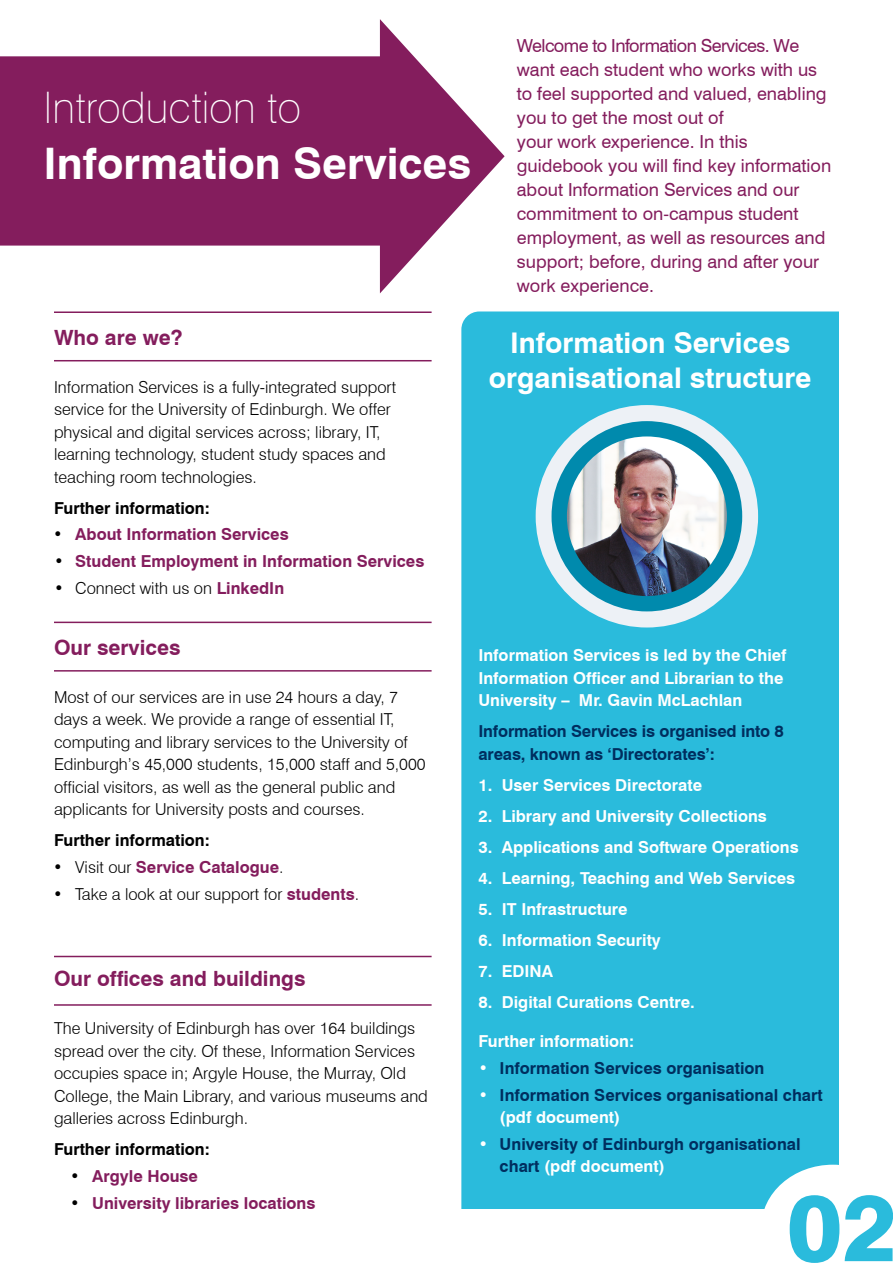
<style>
.page{position:relative;width:893px;height:1263px;background:#fff}
.page>*{position:absolute;margin:0;border:0;box-sizing:border-box;transform-origin:0 0}
.t1{font:800 93px "Swiss 721 BT";color:#2abbdc}
.t2{font:700 43.5px "Swiss 721 BT";color:#fff}
.t3{font:100 43.5px "Swiss 721 BT";color:#fff}
.t4{font:700 28.5px/34.5px "Swiss 721 BT";color:#fff;text-align:center}
.t5{font:700 21px "Swiss 721 BT";color:#841d5d}
.t6{font:18px/24px "Swiss 721 BT";color:#841d5d}
.t7{font:300 16.5px/22.5px "Swiss 721 BT";color:#000}
.t8{font:700 16.5px/22.5px "Swiss 721 BT";color:#fff}
.t9{font:700 16.5px/22.5px "Swiss 721 BT";color:#002e5f}
.t10{font:700 16.5px "Swiss 721 BT";color:#841d5d}
.t11{font:700 16.5px "Swiss 721 BT";color:#000}
.s1{color:#000}
.s2{font-weight:700}
.s3{font-weight:700;color:#841d5d}
.s4{font-weight:300;color:#000}
.s5{color:#fff}
</style>
<div class="page">
<div style="left:461px;top:311px;width:378px;height:898px;background:#2abbdc"></div>
<div style="left:536px;top:405px;width:222px;height:222px;background:#edf1f6;border-radius:50%"></div>
<img style="left:559px;top:432px;width:172px;height:172px">
<div style="left:552px;top:421px;width:190px;height:190px;border:15px solid #008aad;border-radius:50%"></div>
<svg style="left:0;top:19px;width:505px;height:274px;fill:#841d5d"></svg>
<hr style="left:54px;top:311px;width:378px;height:2px;background:#841d5d">
<hr style="left:54px;top:622px;width:378px;height:1px;background:#841d5d">
<hr style="left:54px;top:956px;width:378px;height:1px;background:#841d5d">
<hr style="left:54px;top:360px;width:378px;height:1px;background:#841d5d">
<hr style="left:54px;top:670px;width:378px;height:2px;background:#841d5d">
<hr style="left:54px;top:1004px;width:378px;height:2px;background:#841d5d">
<svg style="left:761px;top:1165px;width:78px;height:44px"></svg>
<h2 class="t3" style="left:44px;top:82px;width:259px">Introduction to</h2>
<h2 class="t2" style="left:44px;top:137px;width:429px">Information Services</h2>
<p class="t5" style="left:54px;top:324px;width:130px">Who are we?</p>
<p class="t7" style="left:54px;top:375px;width:344px">Information Services is a fully-integrated support service for the University of Edinburgh. We offer physical and digital services across; library, IT, learning technology, student study spaces and teaching room technologies.</p>
<p class="t11" style="left:54px;top:498px;width:157px">Further information:</p>
<p class="t10" style="left:54px;top:524px;width:236px"><span class="s1">•</span> About Information Services</p>
<p class="t10" style="left:54px;top:551px;width:372px"><span class="s1">•</span> Student Employment in Information Services</p>
<p class="t7" style="left:54px;top:577px;width:232px"><span class="s2">•</span> Connect with us on <span class="s3">LinkedIn</span></p>
<p class="t6" style="left:517px;top:33px;width:316px">Welcome to Information Services. We want each student who works with us to feel supported and valued, enabling you to get the most out of<br>your work experience. In this guidebook you will find key information about Information Services and our commitment to on-campus student employment, as well as resources and support; before, during and after your work experience.</p>
<h3 class="t4" style="left:489px;top:326px;width:324px">Information Services organisational structure</h3>
<p class="t5" style="left:54px;top:635px;width:128px">Our services</p>
<p class="t7" style="left:54px;top:686px;width:373px">Most of our services are in use 24 hours a day, 7 days a week. We provide a range of essential IT, computing and library services to the University of Edinburgh’s 45,000 students, 15,000 staff and 5,000 official visitors, as well as the general public and applicants for University posts and courses.</p>
<p class="t11" style="left:54px;top:830px;width:157px">Further information:</p>
<p class="t10" style="left:54px;top:857px;width:231px"><span class="s1">•</span> <span class="s4">Visit our</span> Service Catalogue<span class="s4">.</span></p>
<p class="t7" style="left:54px;top:883px;width:307px">• Take a look at our support for <span class="s3">students</span>.</p>
<p class="t8" style="left:478px;top:644px;width:310px">Information Services is led by the Chief<br>Information Officer and Librarian to the<br>University – Mr. Gavin McLachlan</p>
<p class="t9" style="left:478px;top:720px;width:307px">Information Services is organised into 8 areas, known as ‘Directorates’:</p>
<p class="t8" style="left:478px;top:773px;width:225px">1. User Services Directorate</p>
<p class="t8" style="left:478px;top:804px;width:290px">2. Library and University Collections</p>
<p class="t8" style="left:478px;top:835px;width:322px">3. Applications and Software Operations</p>
<p class="t8" style="left:478px;top:866px;width:318px">4. Learning, Teaching and Web Services</p>
<p class="t8" style="left:478px;top:897px;width:151px">5. IT Infrastructure</p>
<p class="t8" style="left:478px;top:928px;width:184px">6. Information Security</p>
<p class="t8" style="left:478px;top:959px;width:76px">7. EDINA</p>
<p class="t8" style="left:478px;top:990px;width:218px">8. Digital Curations Centre.</p>
<p class="t8" style="left:478px;top:1030px;width:157px">Further information:</p>
<p class="t9" style="left:478px;top:1057px;width:288px"><span class="s5">•</span> Information Services organisation</p>
<p class="t9" style="left:500px;top:1083px;width:325px;text-indent:-21px"><span class="s5">•</span> Information Services organisational chart <span class="s5">(pdf document)</span></p>
<p class="t9" style="left:500px;top:1133px;width:302px;text-indent:-21px"><span class="s5">•</span> University of Edinburgh organisational chart <span class="s5">(pdf document)</span></p>
<p class="t5" style="left:54px;top:966px;width:253px">Our offices and buildings</p>
<p class="t7" style="left:54px;top:1017px;width:375px">The University of Edinburgh has over 164 buildings spread over the city. Of these, Information Services occupies space in; Argyle House, the Murray, Old College, the Main Library, and various museums and galleries across Edinburgh.</p>
<p class="t11" style="left:54px;top:1139px;width:157px">Further information:</p>
<p class="t10" style="left:71px;top:1166px;width:129px"><span class="s1">•</span> Argyle House</p>
<p class="t10" style="left:71px;top:1193px;width:246px"><span class="s1">•</span> University libraries locations</p>
<h1 class="t1" style="left:787px;top:1171px;width:111px">02</h1>
</div>
